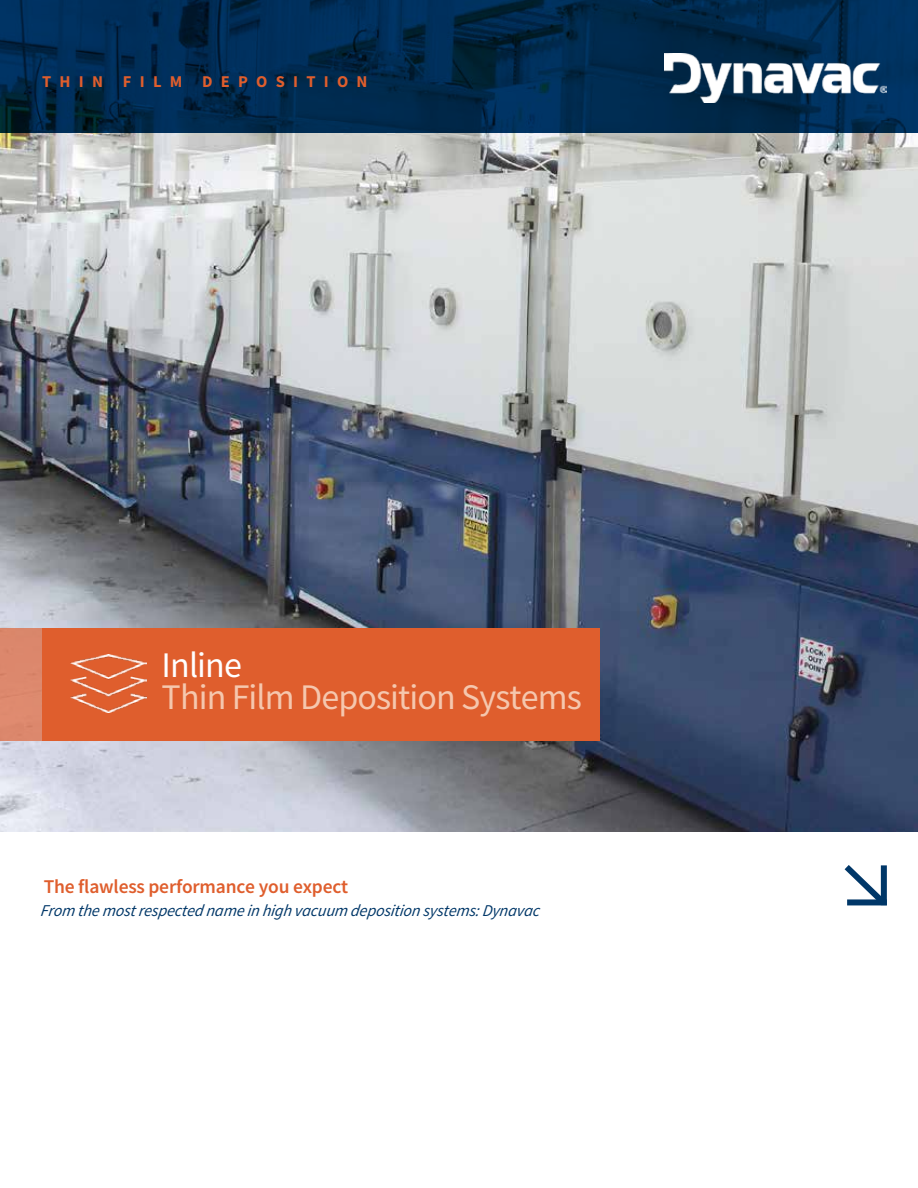
<style>
.page{position:relative;width:918px;height:1188px;background:#fff}
.page>*{position:absolute;margin:0;border:0;box-sizing:border-box;transform-origin:0 0}
.t1{font:36px "Source Sans Pro";letter-spacing:-.025em;color:#f5c7ae}
.t2{font:36px "Source Sans Pro";letter-spacing:-.025em;color:#fff}
.t3{font:600 19.5px "Source Sans Pro";letter-spacing:-.01em;color:#df5e2d}
.t4{font:italic 16.5px "Source Sans Pro";letter-spacing:-.01em;color:#003768}
.t5{font:700 16.5px "Source Sans Pro";letter-spacing:.5em;color:#df5e2d}
</style>
<div class="page">
<img style="left:0;top:133px;width:918px;height:699px">
<svg style="left:1px;top:0;width:917px;height:133px;background:#002a4f"></svg>
<hr style="left:0;top:0;width:1px;height:133px;background:#003768">
<div style="left:0;top:629px;width:42px;height:112px;background:#dc886d"></div>
<div style="left:42px;top:629px;width:557px;height:112px;background:#df5e2d"></div>
<img style="left:664px;top:54px;width:223px;height:48px">
<svg style="left:844px;top:865px;width:43px;height:41px"></svg>
<div style="left:881px;top:865px;width:6px;height:40px;background:#003768"></div>
<div style="left:847px;top:899px;width:40px;height:6px;background:#003768"></div>
<img style="left:71px;top:655px;width:76px;height:58px">
<p class="t5" style="left:42px;top:70px;width:327px">THIN FILM DEPOSITION</p>
<h1 class="t2" style="left:162px;top:642px;width:82px">Inline</h1>
<h1 class="t1" style="left:162px;top:674px;width:422px">Thin Film Deposition Systems</h1>
<p class="t3" style="left:44px;top:873px;width:306px">The flawless performance you expect</p>
<p class="t4" style="left:40px;top:900px;width:503px">From the most respected name in high vacuum deposition systems:Dynavac</p>
</div>
